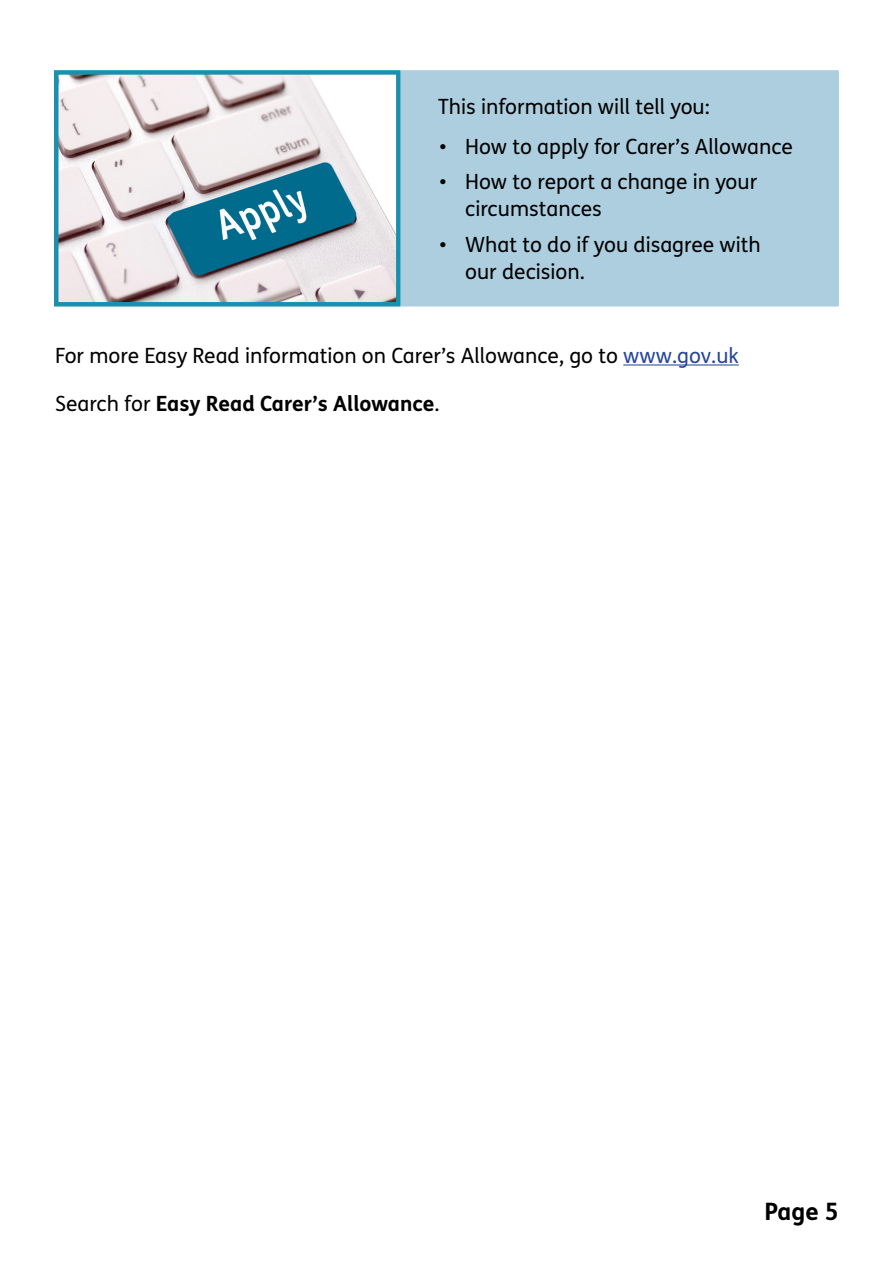
<style>
.page{position:relative;width:893px;height:1263px;background:#fff}
.page>*{position:absolute;margin:0;border:0;box-sizing:border-box;transform-origin:0 0}
.t1{font:700 24px "FS Me";color:#000}
.Bullet{font:21px/27px "FS Me";color:#000}
.Hyperlink{font:21px "FS Me";color:#000}
.ParagraphOutsideBox{font:700 21px "FS Me";color:#000}
.BulletSentence{font:21px "FS Me";color:#000}
.s1{color:#27479b}
.s2{font-weight:400}
</style>
<div class="page">
<div style="left:401px;top:70px;width:438px;height:236px;background:#accede"></div>
<img style="left:59px;top:75px;width:337px;height:226px">
<div style="left:54px;top:70px;width:347px;height:236px;border:4px solid #1991ae"></div>
<hr style="left:623px;top:364px;width:116px;height:1px;background:#27479b">
<p class="BulletSentence" style="left:438px;top:92px;width:273px">This information will tell you:</p>
<p class="Bullet" style="left:440px;top:132px;width:355px">• How to apply for Carer’s Allowance</p>
<p class="Bullet" style="left:465px;top:168px;width:294px;text-indent:-26px">• How to report a change in your circumstances</p>
<p class="Bullet" style="left:465px;top:230px;width:297px;text-indent:-26px">• What to do if you disagree with our decision.</p>
<p class="Hyperlink" style="left:55px;top:341px;width:685px">For more Easy Read information on Carer’s Allowance, go to <span class="s1">www.gov.uk</span></p>
<p class="ParagraphOutsideBox" style="left:55px;top:387px;width:386px"><span class="s2">Search for</span> Easy Read Carer’s Allowance<span class="s2">.</span></p>
<p class="t1" style="left:764px;top:1193px;width:76px">Page 5</p>
</div>
